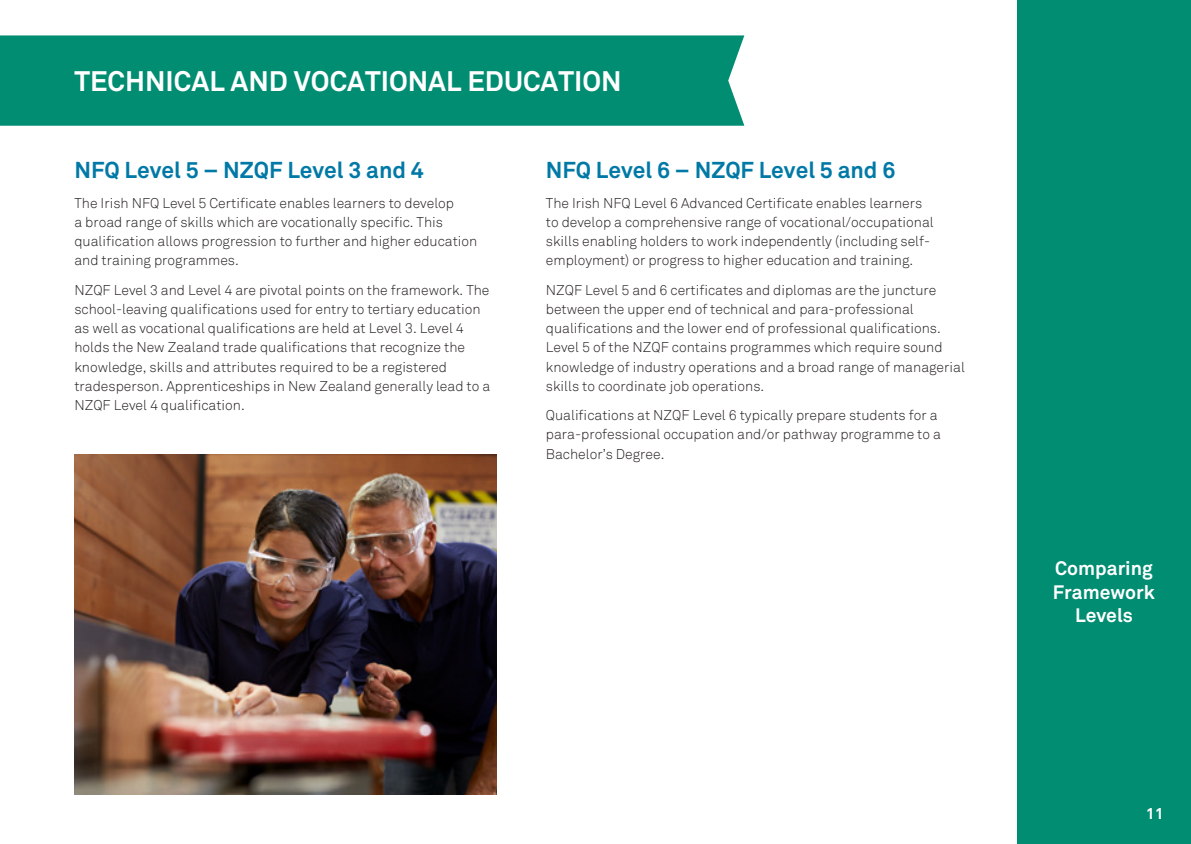
<style>
.page{position:relative;width:1191px;height:844px;background:#fff}
.page>*{position:absolute;margin:0;border:0;box-sizing:border-box;transform-origin:0 0}
.t1{font:700 28px "Akkurat";color:#fff}
.body_new{font:700 22.75px "Akkurat";color:#0079a6}
.t2{font:700 19.25px/23.1px "Akkurat";color:#fff;text-align:center}
.t3{font:700 15.75px "Akkurat";color:#fff}
.body_new-2{font:300 14px/19.2px "Akkurat";color:#231f20}
</style>
<div class="page">
<div style="left:1017px;top:0;width:174px;height:843px;background:#008d72"></div>
<div style="left:0;top:35px;width:744px;height:91px;background:#008d72"></div>
<img style="left:74px;top:454px;width:422px;height:340px">
<p class="t1" style="left:74px;top:64px;width:549px">TECHNICAL AND VOCATIONAL EDUCATION</p>
<p class="body_new" style="left:74px;top:156px;width:351px">NFQ Level 5 – NZQF Level 3 and 4</p>
<p class="body_new-2" style="left:74px;top:193px;width:404px">The Irish NFQ Level 5 Certificate enables learners to develop<br>a broad range of skills which are vocationally specific. This qualification allows progression to further and higher education and training programmes.</p>
<p class="body_new-2" style="left:74px;top:280px;width:417px">NZQF Level 3 and Level 4 are pivotal points on the framework. The school-leaving qualifications used for entry to tertiary education as well as vocational qualifications are held at Level 3. Level 4 holds the New Zealand trade qualifications that recognize the knowledge, skills and attributes required to be a registered tradesperson. Apprenticeships in New Zealand generally lead to a NZQF Level 4 qualification.</p>
<p class="body_new" style="left:546px;top:156px;width:351px">NFQ Level 6 – NZQF Level 5 and 6</p>
<p class="body_new-2" style="left:546px;top:193px;width:389px">The Irish NFQ Level 6 Advanced Certificate enables learners to develop a comprehensive range of vocational/occupational skills enabling holders to work independently (including self&shy;employment) or progress to higher education and training.</p>
<p class="body_new-2" style="left:546px;top:280px;width:420px">NZQF Level 5 and 6 certificates and diplomas are the juncture between the upper end of technical and para-professional qualifications and the lower end of professional qualifications.<br>Level 5 of the NZQF contains programmes which require sound knowledge of industry operations and a broad range of managerial skills to coordinate job operations.</p>
<p class="body_new-2" style="left:546px;top:405px;width:396px">Qualifications at NZQF Level 6 typically prepare students for a para-professional occupation and/or pathway programme to a<br>Bachelor’s Degree.</p>
<p class="t2" style="left:1053px;top:557px;width:104px">Comparing<br>Framework<br>Levels</p>
<p class="t3" style="left:1145px;top:803px;width:19px">11</p>
</div>
